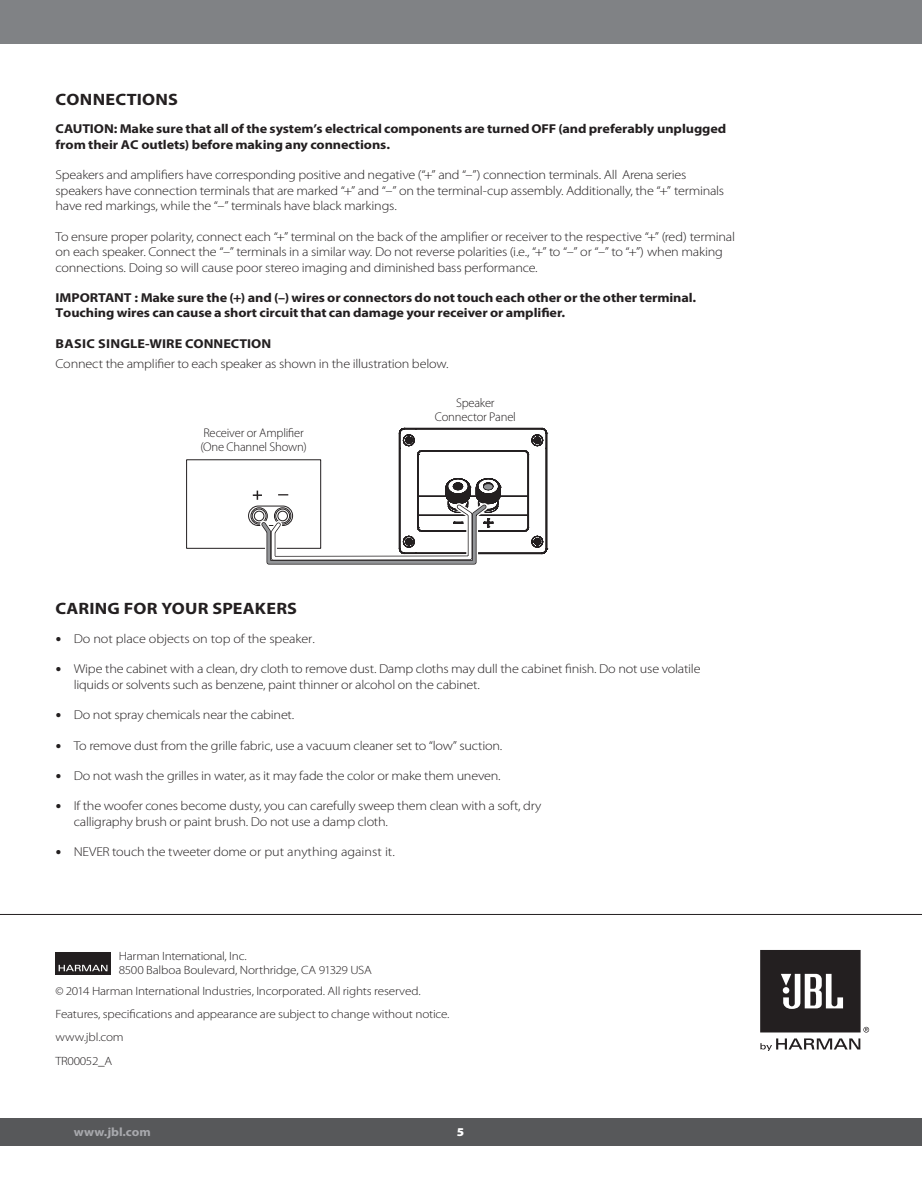
<style>
.page{position:relative;width:922px;height:1192px;background:#fff}
.page>*{position:absolute;margin:0;border:0;box-sizing:border-box;transform-origin:0 0}
.t1{font:700 16.5px "Myriad Pro";letter-spacing:.015em;color:#231f20;scale:1.1 1}
.t2{font:300 12.9px/15.5px "Myriad Pro";letter-spacing:-.02em;color:#231f20;scale:1.1 1}
.t3{font:700 12.9px "Myriad Pro";letter-spacing:-.01em;color:#231f20;scale:1.1 1}
.t4{font:300 12.9px "Myriad Pro";color:#231f20;scale:1.1 1}
.t5{font:300 12.6px/14.7px "Myriad Pro";letter-spacing:-.015em;color:#231f20}
.t6{font:300 12px/23px "Myriad Pro";letter-spacing:-.015em;color:#231f20}
.t7{font:300 12px/14.4px "Myriad Pro";letter-spacing:-.015em;color:#231f20;scale:1.1 1}
.t8{font:700 12px "Myriad Pro";letter-spacing:-.005em;color:#a8a9ad;scale:1.1 1}
.t9{font:900 12px "Myriad Pro";color:#fff;scale:1.07 1}
.s1{font-weight:900;font-size:15px}
</style>
<div class="page">
<div style="left:0;top:1118px;width:920px;height:27px;background:#57585a"></div>
<div style="left:0;top:0;width:920px;height:44px;background:#808285"></div>
<svg style="left:920px;top:1118px;width:1px;height:27px"></svg>
<hr style="left:920px;top:0;width:1px;height:44px;background:#808285">
<svg style="left:760px;top:1038px;width:100px;height:12px"></svg>
<svg style="left:760px;top:950px;width:109px;height:82px"></svg>
<div style="left:186px;top:459px;width:135px;height:89px;border:1px solid #231f20"></div>
<div style="left:248px;top:506px;width:45px;height:19px;border:1px solid #231f20;border-radius:10px"></div>
<div style="left:250px;top:507px;width:17px;height:17px;border:1px solid #231f20;border-radius:50%"></div>
<div style="left:252px;top:509px;width:14px;height:14px;border:1px solid #231f20;border-radius:50%"></div>
<svg style="left:253px;top:427px;width:294px;height:138px"></svg>
<div style="left:55px;top:951px;width:56px;height:23px;background:#231f20"></div>
<svg style="left:59px;top:964px;width:48px;height:7px"></svg>
<hr style="left:0;top:914px;width:921px;height:1px;background:#231f20">
<p class="t1" style="left:56px;top:88px;width:113px">CONNECTIONS</p>
<p class="t3" style="left:56px;top:121px;width:611px">CAUTION: Make sure that all of the system’s electrical components are turnedOFF (and preferably unplugged</p>
<p class="t2" style="left:56px;top:167px;width:609px">Speakers and amplifiers have corresponding positive and negative (“+” and “–”) connection terminals. All Arena series speakers have connection terminals that are marked “+” and “–” on the terminal-cup assembly. Additionally, the “+” terminals have red markings, while the “–” terminals have black markings.</p>
<p class="t2" style="left:56px;top:229px;width:619px">To ensure proper polarity, connect each “+” terminal on the back of the amplifier or receiver to the respective “+” (red) terminal on each speaker. Connect the “–” terminals in a similar way. Do not reverse polarities (i.e., “+” to “–” or “–” to “+”) when making connections. Doing so will cause poor stereo imaging and diminished bass performance.</p>
<p class="t3" style="left:56px;top:305px;width:465px">Touching wires can cause a short circuit that can damage your receiver or amplifier.</p>
<p class="t2" style="left:56px;top:356px;width:358px">Connect the amplifier to each speaker as shown in the illustration below.</p>
<p class="t3" style="left:56px;top:136px;width:305px">from their AC outlets) before making any connections.</p>
<p class="t3" style="left:56px;top:289px;width:584px">IMPORTANT : Make sure the (+) and (–) wires or connectors do not touch each other or the other terminal.</p>
<p class="t3" style="left:56px;top:335px;width:197px">BASIC SINGLE-WIRE CONNECTION</p>
<p class="t5" style="left:200px;top:425px;width:108px">Receiver or Amplifier (One Channel Shown)</p>
<p class="t1" style="left:56px;top:597px;width:221px">CARING FOR YOUR SPEAKERS</p>
<p class="t5" style="left:435px;top:395px;width:83px;text-align:center">Speaker<br>Connector Panel</p>
<p class="t2" style="left:56px;top:631px;width:237px"><span class="s1">•</span> Do not place objects on top of the speaker.</p>
<p class="t2" style="left:74px;top:660px;width:571px;line-height:16.5px;text-indent:-18px"><span class="s1">•</span> Wipe the cabinet with a clean, dry cloth to remove dust. Damp cloths may dull the cabinet finish. Do not use volatile liquids or solvents such as benzene, paint thinner or alcohol on the cabinet.</p>
<p class="t2" style="left:56px;top:707px;width:218px"><span class="s1">•</span> Do not spray chemicals near the cabinet.</p>
<p class="t2" style="left:56px;top:737px;width:407px"><span class="s1">•</span> To remove dust from the grille fabric, use a vacuum cleaner set to “low” suction.</p>
<p class="t2" style="left:56px;top:767px;width:406px"><span class="s1">•</span> Do not wash the grilles in water, as it may fade the color or make them uneven.</p>
<p class="t2" style="left:74px;top:797px;width:426px;line-height:16.5px;text-indent:-18px"><span class="s1">•</span> If the woofer cones become dusty, you can carefully sweep them clean with a soft, dry calligraphy brush or paint brush. Do not use a damp cloth.</p>
<p class="t4" style="left:56px;top:844px;width:310px"><span class="s1">•</span> NEVER touch the tweeter dome or put anything against it.</p>
<p class="t7" style="left:119px;top:948px;width:231px">Harman International, Inc.<br>8500 Balboa Boulevard, Northridge, CA 91329 USA</p>
<p class="t6" style="left:55px;top:979px;width:395px">© 2014 Harman International Industries, Incorporated. All rights reserved.<br>Features, specifications and appearance are subject to change without notice.</p>
<p class="t7" style="left:55px;top:1053px;width:53px">TR00052_A</p>
<p class="t7" style="left:55px;top:1029px;width:64px">www.jbl.com</p>
<p class="t8" style="left:74px;top:1123px;width:71px">www.jbl.com</p>
<p class="t9" style="left:456px;top:1123px;width:8px">5</p>
</div>
